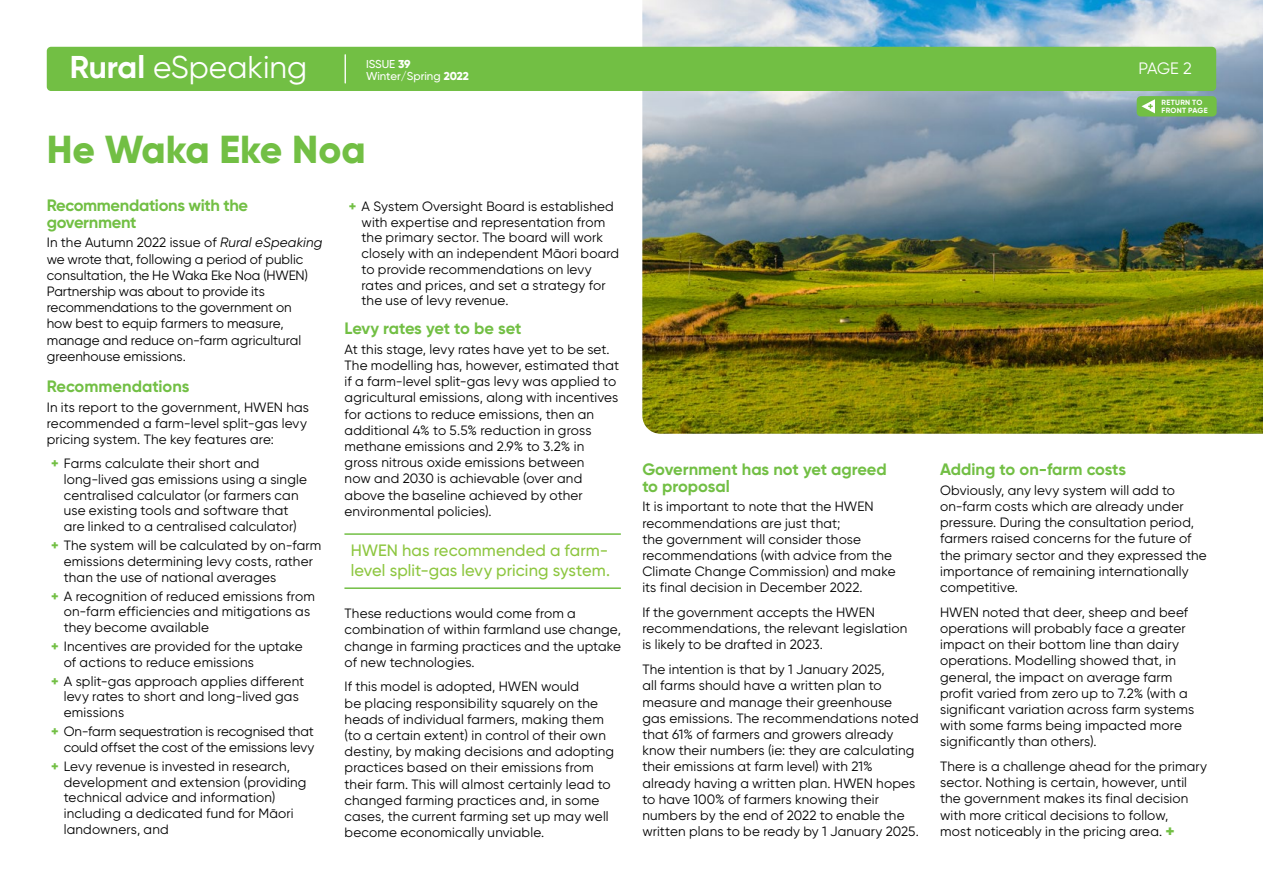
<style>
.page{position:relative;width:1263px;height:893px;background:#fff}
.page>*{position:absolute;margin:0;border:0;box-sizing:border-box;transform-origin:0 0}
.t1{font:800 39px "Gilroy";color:#72bf44}
.t2{font:31.5px "Uniform";color:#fff}
.t3{font:31.5px "Gilroy";color:#fff}
.t4{font:700 16.5px/16.5px "Gilroy";letter-spacing:-.015em;color:#72bf44}
.t5{font:500 16.5px/19.8px "Gilroy";letter-spacing:.005em;color:#8dc63f}
.t6{font:16.5px "Gilroy";color:#fff}
.t7{font:13.5px/16.2px "Gilroy";letter-spacing:.01em;color:#000}
.t8{font:13.5px/15.8px "Gilroy";letter-spacing:-.01em;color:#000;text-align:right}
.t9{font:500 11.4px/12.5px "Gilroy";color:#fff}
.t10{font:500 9.6px "Uniform Condensed";color:#fff}
.t11{font:500 9.6px "Uniform";color:#fff}
.t12{font:700 7.5px/7.5px "Gilroy";letter-spacing:.035em;color:#fff}
.s1{font-weight:700}
.s2{font-weight:800}
.s3{font-weight:900}
.s4{font-family:"Uniform";font-weight:900}
.s5{font-style:italic}
.s6{font-weight:800;color:#72bf44}
.s7{font-weight:800;font-size:16.5px;color:#72bf44}
</style>
<div class="page">
<img style="left:642px;top:0;width:621px;height:434px">
<div style="left:47px;top:47px;width:1169px;height:44px;background:#72bf44;border-radius:4px"></div>
<div style="left:1137px;top:96px;width:79px;height:21px;background:#72bf44;border-radius:4px"></div>
<svg style="left:1141px;top:99px;width:14px;height:14px"></svg>
<svg style="left:344px;top:55px;width:2px;height:29px"></svg>
<hr style="left:344px;top:533px;width:277px;height:2px;background:#72bf44">
<hr style="left:344px;top:587px;width:277px;height:2px;background:#72bf44">
<h2 class="t3" style="left:70px;top:48px;width:239px"><span class="s1">Rural</span> eSpeaking</h2>
<p class="t6" style="left:1138px;top:58px;width:55px">PAGE 2</p>
<p class="t12" style="left:1161px;top:99px;width:48px">RETURN TO<br>FRONT PAGE</p>
<p class="t9" style="left:366px;top:57px;width:104px">ISSUE <span class="s2">39<br></span>Winter/Spring <span class="s2">2022</span></p>
<h2 class="t2" style="left:70px;top:57px;width:250px"><span class="s1">Rural</span> eSpeaking</h2>
<p class="t11" style="left:367px;top:65px;width:43px">ISSUE <span class="s3">34</span></p>
<p class="t10" style="left:367px;top:76px;width:60px">Summer <span class="s4">2020</span></p>
<h1 class="t1" style="left:47px;top:125px;width:320px">He Waka Eke Noa</h1>
<p class="t4" style="left:47px;top:197px;width:203px">Recommendations with the government</p>
<p class="t7" style="left:47px;top:234px;width:277px">In the Autumn 2022 issue of <span class="s5">Rural eSpeaking </span>we wrote that, following a period of public consultation, the He Waka Eke Noa (HWEN)<br>Partnership was about to provide its recommendations to the government on<br>how best to equip farmers to measure, manage and reduce on-farm agricultural greenhouse emissions.</p>
<p class="t4" style="left:47px;top:378px;width:144px">Recommendations</p>
<p class="t7" style="left:47px;top:399px;width:264px">In its report to the government, HWEN has recommended a farm-level split-gas levy pricing system. The key features are:</p>
<p class="t7" style="left:64px;top:455px;width:245px;line-height:15.8px;text-indent:-13px"><span class="s6">+</span> Farms calculate their short and long-lived gas emissions using a single centralised calculator (or farmers can use existing tools and software that are linked to a centralised calculator)</p>
<p class="t7" style="left:64px;top:537px;width:259px;line-height:15.8px;text-indent:-13px"><span class="s6">+</span> The system will be calculated by on-farm emissions determining levy costs, rather than the use of national averages</p>
<p class="t7" style="left:64px;top:588px;width:253px;line-height:15.8px;text-indent:-13px"><span class="s6">+</span> A recognition of reduced emissions from on-farm efficiencies and mitigations as they become available</p>
<p class="t7" style="left:64px;top:638px;width:240px;line-height:15.8px;text-indent:-13px"><span class="s6">+</span> Incentives are provided for the uptake of actions to reduce emissions</p>
<p class="t7" style="left:64px;top:673px;width:242px;line-height:15.8px;text-indent:-13px"><span class="s6">+</span> A split-gas approach applies different levy rates to short and long-lived gas emissions</p>
<p class="t8" style="left:51px;top:723px;width:265px"><span class="s6">+</span> On-farm sequestration is recognised that could offset the cost of the emissions levy</p>
<p class="t7" style="left:64px;top:758px;width:244px;line-height:15.8px;text-indent:-13px"><span class="s6">+</span> Levy revenue is invested in research, development and extension (providing technical advice and information) including a dedicated fund for Māori landowners, and</p>
<p class="t7" style="left:362px;top:198px;width:259px;line-height:15.8px;text-indent:-13px"><span class="s6">+</span> A System Oversight Board is established with expertise and representation from the primary sector. The board will work closely with an independent Māori board to provide recommendations on levy rates and prices, and set a strategy for the use of levy revenue.</p>
<p class="t4" style="left:345px;top:320px;width:178px">Levy rates yet to be set</p>
<p class="t7" style="left:345px;top:341px;width:276px">At this stage, levy rates have yet to be set.<br>The modelling has, however, estimated that if a farm-level split-gas levy was applied to agricultural emissions, along with incentives for actions to reduce emissions, then an additional 4% to 5.5% reduction in gross methane emissions and 2.9% to 3.2% in gross nitrous oxide emissions between<br>now and 2030 is achievable (over and above the baseline achieved by other environmental policies).</p>
<p class="t5" style="left:351px;top:540px;width:261px">HWEN has recommended a farm&shy;level split-gas levy pricing system.</p>
<p class="t7" style="left:345px;top:605px;width:278px">These reductions would come from a combination of within farmland use change, change in farming practices and the uptake of new technologies.</p>
<p class="t7" style="left:345px;top:678px;width:271px">If this model is adopted, HWEN would<br>be placing responsibility squarely on the heads of individual farmers, making them (to a certain extent) in control of their own destiny, by making decisions and adopting practices based on their emissions from their farm. This will almost certainly lead to changed farming practices and, in some cases, the current farming set up may well become economically unviable.</p>
<p class="t4" style="left:642px;top:461px;width:246px">Government has not yet agreed to proposal</p>
<p class="t7" style="left:642px;top:498px;width:255px">It is important to note that the HWEN recommendations are just that;<br>the government will consider those recommendations (with advice from the Climate Change Commission) and make its final decision in December 2022.</p>
<p class="t7" style="left:642px;top:604px;width:266px">If the government accepts the HWEN recommendations, the relevant legislation is likely to be drafted in 2023.</p>
<p class="t7" style="left:642px;top:661px;width:278px">The intention is that by 1 January 2025,<br>all farms should have a written plan to measure and manage their greenhouse gas emissions. The recommendations noted that 61% of farmers and growers already know their numbers (ie: they are calculating their emissions at farm level) with 21% already having a written plan. HWEN hopes to have 100% of farmers knowing their numbers by the end of 2022 to enable the written plans to be ready by 1 January 2025.</p>
<p class="t4" style="left:940px;top:461px;width:187px">Adding to on-farm costs</p>
<p class="t7" style="left:940px;top:482px;width:268px">Obviously, any levy system will add to on-farm costs which are already under pressure. During the consultation period, farmers raised concerns for the future of the primary sector and they expressed the importance of remaining internationally competitive.</p>
<p class="t7" style="left:940px;top:604px;width:256px">HWEN noted that deer, sheep and beef operations will probably face a greater impact on their bottom line than dairy operations. Modelling showed that, in general, the impact on average farm profit varied from zero up to 7.2% (with a significant variation across farm systems with some farms being impacted more significantly than others).</p>
<p class="t7" style="left:940px;top:758px;width:268px">There is a challenge ahead for the primary sector. Nothing is certain, however, until the government makes its final decision with more critical decisions to follow,<br>most noticeably in the pricing area. <span class="s7">+</span></p>
</div>
